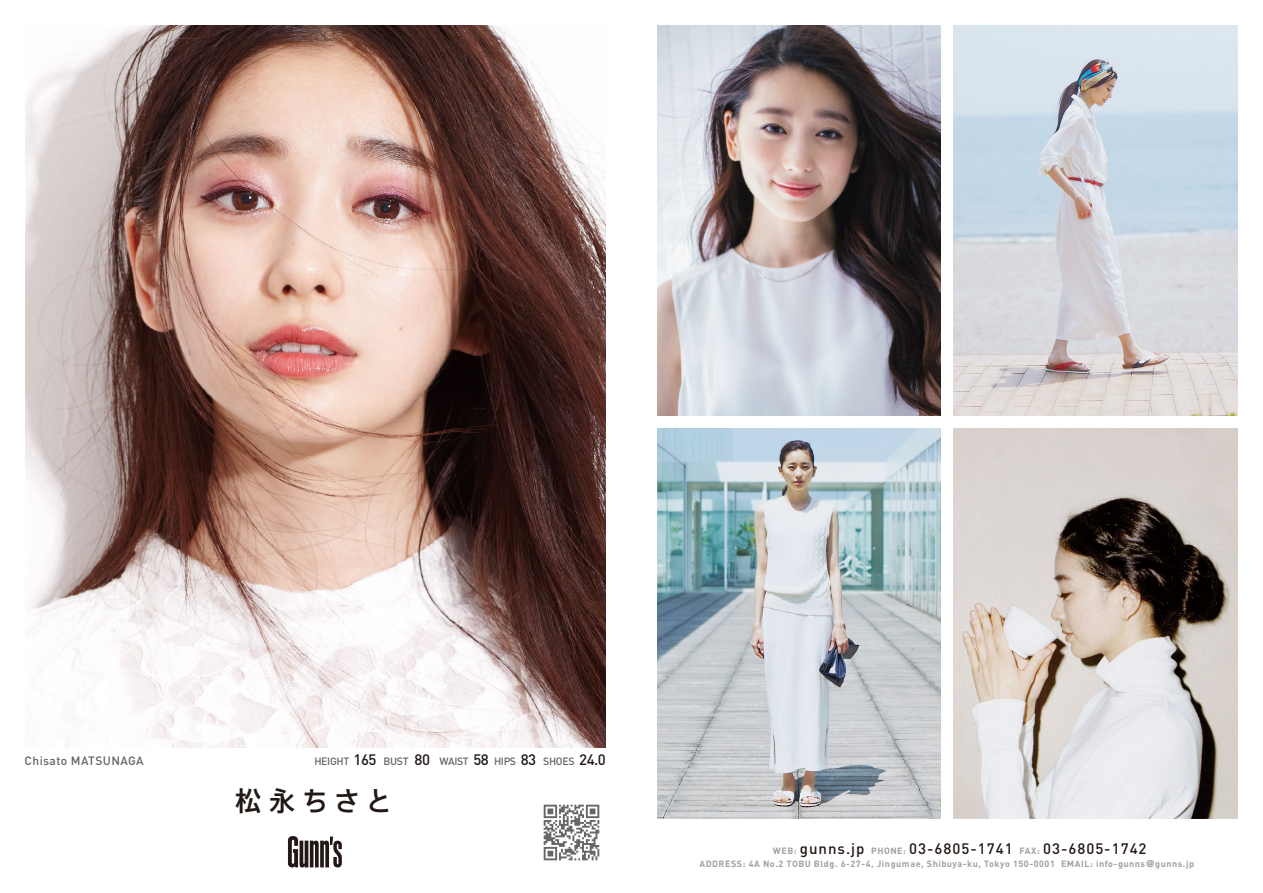
<style>
.page{position:relative;width:1263px;height:893px;background:#fff}
.page>*{position:absolute;margin:0;border:0;box-sizing:border-box;transform-origin:0 0}
.t1{font:500 27px "Axis Std";letter-spacing:.24em;color:#221815}
.t2{font:500 15px "DIN";letter-spacing:.065em;color:#221815}
.t3{font:500 12px "DIN";letter-spacing:.035em;color:#656464}
.t4{font:500 10.5px "DIN";letter-spacing:-.035em;color:#656464}
.t5{font:700 9px "DIN";letter-spacing:.06em;color:#9fa0a0}
.s1{font-size:15px;color:#221815}
.s2{font-weight:700;font-size:9px;color:#9fa0a0}
.s3{font-family:"Axis Std";font-weight:800}
</style>
<div class="page">
<img style="left:543px;top:804px;width:57px;height:57px">
<svg style="left:288px;top:836px;width:54px;height:31px"></svg>
<img style="left:26px;top:26px;width:579px;height:721px">
<img style="left:953px;top:26px;width:284px;height:389px">
<img style="left:657px;top:25px;width:284px;height:390px">
<img style="left:954px;top:428px;width:283px;height:390px">
<img style="left:657px;top:428px;width:284px;height:390px">
<h3 class="t3" style="left:25px;top:753px;width:121px">Chisato MATSUNAGA</h3>
<p class="t4" style="left:314px;top:754px;width:293px">HEIGHT <span class="s1">165</span> BUST <span class="s1">80</span> WAIST <span class="s1">58</span> HIPS <span class="s1">83</span> SHOES <span class="s1">24.0</span></p>
<h1 class="t1" style="left:235px;top:781px;width:158px">松永ちさと</h1>
<h2 class="t2" style="left:773px;top:839px;width:375px"><span class="s2">WEB:</span> gunns.jp <span class="s2">PHONE:</span> 03-6805-1741 <span class="s2">FAX:</span> 03-6805-1742</h2>
<p class="t5" style="left:699px;top:858px;width:496px">ADDRESS: 4A No.2 TOBU Bldg. 6-27-4, Jingumae, Shibuya-ku, Tokyo 150-0001 EMAIL: info-gunns<span class="s3">@</span>gunns.jp</p>
</div>
